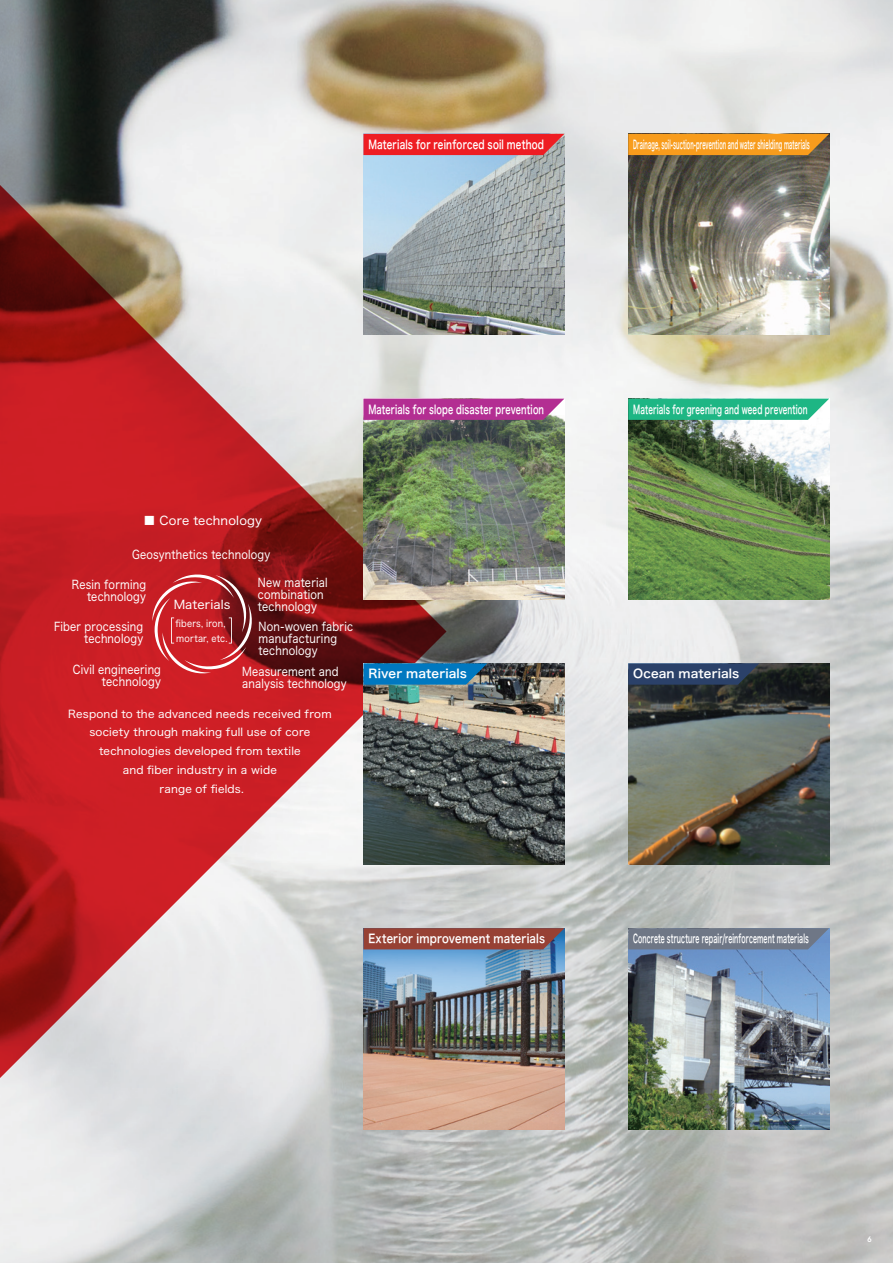
<style>
.page{position:relative;width:893px;height:1263px;background:#fff}
.page>*{position:absolute;margin:0;border:0;box-sizing:border-box;transform-origin:0 0}
.t1{font:12px/12px "Hira Kaku Pro N W4";letter-spacing:.02em;color:#fff;text-align:right;scale:.85 1}
.t2{font:12px "Hira Kaku Pro N W6";letter-spacing:.02em;color:#fff;scale:.42 1}
.t3{font:12px "Hira Kaku Pro N W6";letter-spacing:.02em;color:#fff;scale:.52 1}
.t4{font:12px "Hira Kaku Pro N W6";letter-spacing:.02em;color:#fff;scale:.6 1}
.t5{font:12px "Hira Kaku Pro N W6";letter-spacing:.02em;color:#fff;scale:.68 1}
.t6{font:12px "Hira Kaku Pro N W6";letter-spacing:.02em;color:#fff;scale:.73 1}
.t7{font:12px "Hira Kaku Pro N W6";letter-spacing:.02em;color:#fff}
.t8{font:12px "Hira Kaku Pro N W6";letter-spacing:.02em;color:#fff;scale:.84 1}
.t9{font:12px "Hira Kaku Pro N W4";letter-spacing:.02em;color:#fff}
.t10{font:10.8px/18.8px "Hira Kaku Pro N W4";letter-spacing:.02em;color:#fff;text-align:center}
.t11{font:9.6px/15px "Hira Kaku Pro N W4";letter-spacing:.025em;color:#fff;scale:.88 1}
.t12{font:700 7.5px "Te X Gyre Adventor";color:#fff}
</style>
<div class="page">
<img style="left:0;top:0;width:893px;height:1263px">
<svg style="left:1px;top:185px;width:445px;height:893px"></svg>
<img style="left:0;top:0;width:1px;height:631px">
<svg style="left:0;top:185px;width:1px;height:893px"></svg>
<img style="left:628px;top:420px;width:201px;height:180px">
<img style="left:628px;top:155px;width:201px;height:180px">
<img style="left:628px;top:663px;width:201px;height:201px">
<img style="left:628px;top:949px;width:201px;height:180px">
<img style="left:363px;top:663px;width:201px;height:201px">
<img style="left:363px;top:949px;width:201px;height:180px">
<img style="left:363px;top:420px;width:201px;height:180px">
<img style="left:363px;top:155px;width:201px;height:180px">
<svg style="left:152px;top:573px;width:101px;height:102px"></svg>
<div style="left:363px;top:134px;width:201px;height:21px;background:#ee1d23"></div>
<div style="left:628px;top:134px;width:201px;height:21px;background:#f89c1c"></div>
<svg style="left:363px;top:399px;width:201px;height:21px"></svg>
<svg style="left:628px;top:399px;width:201px;height:21px"></svg>
<svg style="left:363px;top:663px;width:124px;height:22px"></svg>
<svg style="left:628px;top:663px;width:131px;height:22px"></svg>
<svg style="left:363px;top:928px;width:201px;height:21px"></svg>
<svg style="left:628px;top:928px;width:201px;height:21px"></svg>
<p class="t6" style="left:368px;top:133px;width:242px">Materials for reinforced soil method</p>
<p class="t2" style="left:633px;top:133px;width:422px">Drainage, soil-suction-prevention and water shielding materials</p>
<p class="t5" style="left:368px;top:398px;width:260px">Materials for slope disaster prevention</p>
<p class="t4" style="left:633px;top:398px;width:293px">Materials for greening and weed prevention</p>
<p class="t9" style="left:143px;top:510px;width:120px">■ Core technology</p>
<p class="t1" style="left:132px;top:548px;width:164px">Geosynthetics technology</p>
<p class="t1" style="left:72px;top:577px;width:89px">Resin forming technology</p>
<p class="t1" style="left:54px;top:620px;width:106px">Fiber processing technology</p>
<p class="t1" style="left:73px;top:662px;width:105px">Civil engineering technology</p>
<p class="t1" style="left:242px;top:664px;width:124px;text-align:left">Measurement and analysis technology</p>
<p class="t1" style="left:258px;top:575px;width:83px;text-align:left">New material combination technology</p>
<p class="t9" style="left:174px;top:593px;width:58px">Materials</p>
<p class="t11" style="left:175px;top:615px;width:61px">fibers, iron, mortar, etc.</p>
<p class="t1" style="left:259px;top:620px;width:113px;text-align:left">Non-woven fabric manufacturing technology</p>
<p class="t10" style="left:68px;top:703px;width:265px">Respond to the advanced needs received from society through making full use of core technologies developed from textile<br>and fiber industry in a wide<br>range of fields.</p>
<p class="t7" style="left:368px;top:663px;width:100px">River materials</p>
<p class="t7" style="left:633px;top:663px;width:108px">Ocean materials</p>
<p class="t8" style="left:368px;top:928px;width:212px">Exterior improvement materials</p>
<p class="t3" style="left:633px;top:928px;width:339px">Concrete structure repair/reinforcement materials</p>
<p class="t12" style="left:867px;top:1232px;width:6px">6</p>
</div>
